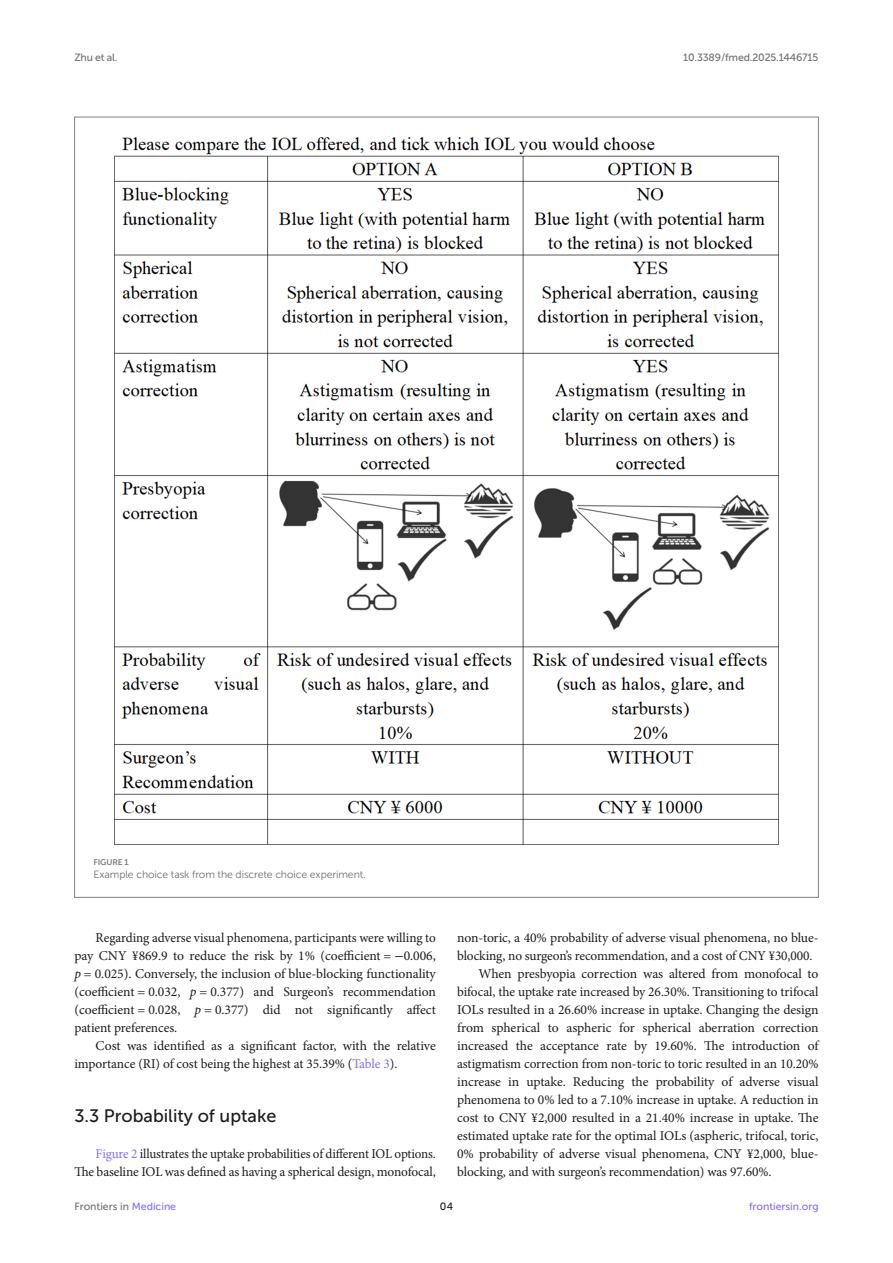
<style>
.page{position:relative;width:893px;height:1263px;background:#fff}
.page>*{position:absolute;margin:0;border:0;box-sizing:border-box;transform-origin:0 0}
.HEAD_2{font:18px "Museo Sans 500";color:#1b1c1b}
.TEXT{font:13.5px/18px "Minion Pro";letter-spacing:-.01em;color:#1b1c1b;text-align:justify}
.t1{font:10.5px "Museo Sans 500";letter-spacing:-.015em;color:#706f70}
.FIG_LEG{font:10.5px "Museo Sans 300";letter-spacing:-.01em;color:#706f70}
.t2{font:10.5px "Museo Sans 500";color:#856df0}
.t3{font:10.5px "Museo Sans 500";color:#1b1c1b}
.FIG_HD{font:8.25px "Museo Sans 700";letter-spacing:-.01em;color:#7e7f7f}
.s1{font-family:"STIX General"}
.s2{font-style:italic}
.s3{color:#856df0}
</style>
<div class="page">
<img style="left:114px;top:137px;width:665px;height:708px">
<p class="t1" style="left:74px;top:51px;width:45px">Zhu et al.</p>
<p class="t1" style="left:683px;top:51px;width:137px">10.3389/fmed.2025.1446715</p>
<p class="FIG_HD" style="left:94px;top:857px;width:37px">FIGURE 1</p>
<p class="FIG_LEG" style="left:94px;top:869px;width:274px">Example choice task from the discrete choice experiment.</p>
<p class="TEXT" style="left:74px;top:929px;width:363px;text-indent:21px">Regarding adverse visual phenomena, participants were willing to pay CNY ¥869.9 to reduce the risk by 1% (coefficient = <span class="s1">−</span>0.006, <span class="s2">p</span> = 0.025). Conversely, the inclusion of blue-blocking functionality (coefficient = 0.032, <span class="s2">p</span> = 0.377) and Surgeon’s recommendation (coefficient = 0.028, <span class="s2">p</span> = 0.377) did not significantly affect patient preferences.</p>
<p class="TEXT" style="left:74px;top:1037px;width:363px;text-indent:21px">Cost was identified as a significant factor, with the relative importance (RI) of cost being the highest at 35.39% (<span class="s3">Table 3</span>).</p>
<p class="HEAD_2" style="left:74px;top:1106px;width:204px">3.3 Probability of uptake</p>
<p class="TEXT" style="left:74px;top:1145px;width:363px;text-align:right"><span class="s3">Figure 2</span> illustrates the uptake probabilities of different IOL options.<br>The baseline IOL was defined as having a spherical design, monofocal,</p>
<p class="TEXT" style="left:457px;top:929px;width:363px">non-toric, a 40% probability of adverse visual phenomena, no blue&shy;blocking, no surgeon’s recommendation, and a cost of CNY ¥30,000.</p>
<p class="TEXT" style="left:457px;top:965px;width:363px;text-indent:21px">When presbyopia correction was altered from monofocal to bifocal, the uptake rate increased by 26.30%. Transitioning to trifocal IOLs resulted in a 26.60% increase in uptake. Changing the design from spherical to aspheric for spherical aberration correction increased the acceptance rate by 19.60%. The introduction of astigmatism correction from non-toric to toric resulted in an 10.20% increase in uptake. Reducing the probability of adverse visual phenomena to 0% led to a 7.10% increase in uptake. A reduction in cost to CNY ¥2,000 resulted in a 21.40% increase in uptake. The estimated uptake rate for the optimal IOLs (aspheric, trifocal, toric, 0% probability of adverse visual phenomena, CNY ¥2,000, blue&shy;blocking, and with surgeon’s recommendation) was 97.60%.</p>
<p class="t1" style="left:74px;top:1200px;width:103px">Frontiers in <span class="s3">Medicine</span></p>
<p class="t3" style="left:440px;top:1200px;width:15px">04</p>
<p class="t2" style="left:749px;top:1200px;width:71px">frontiersin.org</p>
</div>
